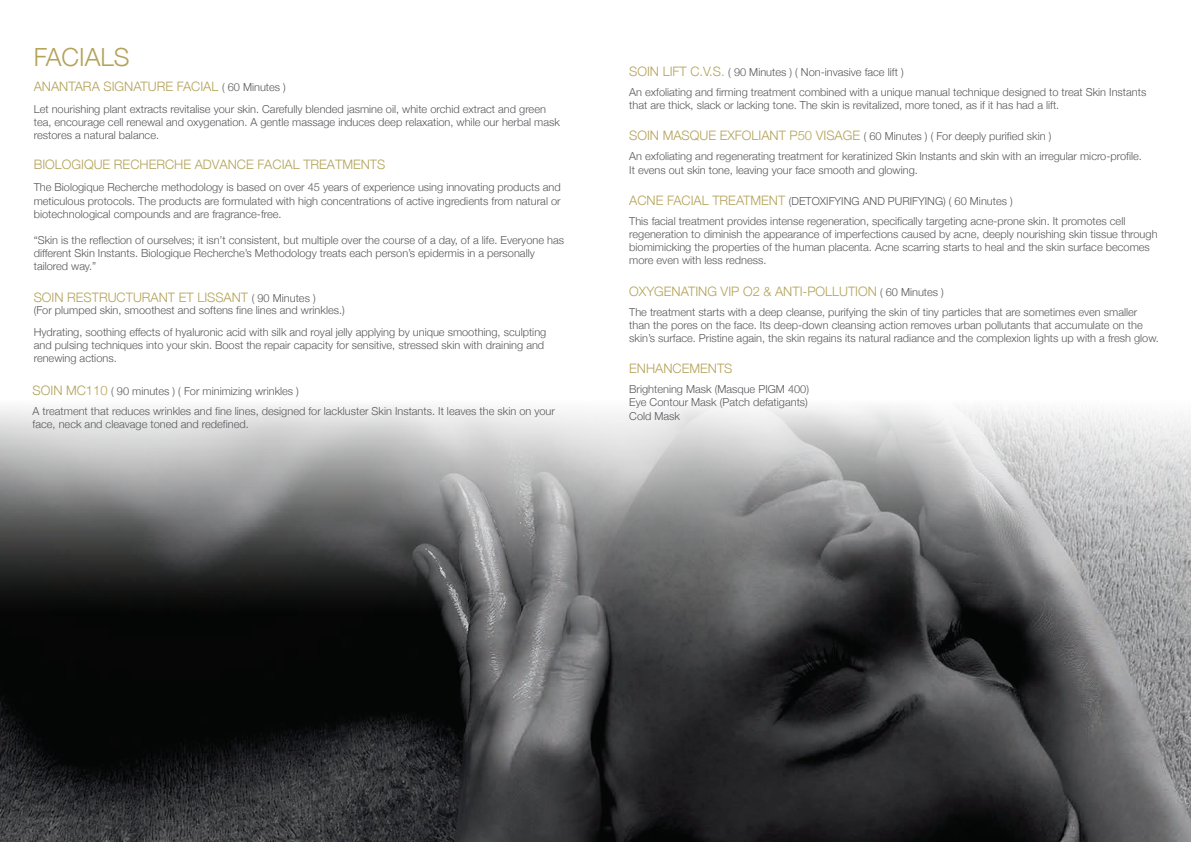
<style>
.page{position:relative;width:1191px;height:842px;background:#fff}
.page>*{position:absolute;margin:0;border:0;box-sizing:border-box;transform-origin:0 0}
.t1{font:300 25px "Helvetica Neue";color:#b3a258}
.t2{font:300 13px "Helvetica Neue";color:#b3a258}
.t3{font:300 11px/13.2px "Helvetica Neue";color:#57585b}
.s1{font-size:11px;color:#57585b}
.s2{font-size:13px;color:#b3a258}
</style>
<div class="page">
<img style="left:0;top:639px;width:1190px;height:203px">
<svg style="left:0;top:405px;width:1191px;height:234px"></svg>
<h1 class="t1" style="left:34px;top:37px;width:97px">FACIALS</h1>
<p class="t2" style="left:34px;top:76px;width:254px">ANANTARA SIGNATURE FACIAL <span class="s1">( 60 Minutes )</span></p>
<p class="t3" style="left:34px;top:101px;width:527px">Let nourishing plant extracts revitalise your skin. Carefully blended jasmine oil, white orchid extract and green tea, encourage cell renewal and oxygenation. A gentle massage induces deep relaxation, while our herbal mask restores a natural balance.</p>
<p class="t2" style="left:34px;top:154px;width:353px">BIOLOGIQUE RECHERCHE ADVANCE FACIAL TREATMENTS</p>
<p class="t3" style="left:34px;top:180px;width:528px;text-align:justify">The Biologique Recherche methodology is based on over 45 years of experience using innovating products and meticulous protocols. The products are formulated with high concentrations of active ingredients from natural or biotechnological compounds and are fragrance-free.</p>
<p class="t3" style="left:34px;top:233px;width:532px">“Skin is the reflection of ourselves; it isn’t consistent, but multiple over the course of a day, of a life. Everyone has different Skin Instants. Biologique Recherche’s Methodology treats each person’s epidermis in a personally tailored way.”</p>
<p class="t2" style="left:34px;top:286px;width:283px">SOIN RESTRUCTURANT ET LISSANT <span class="s1">( 90 Minutes )</span></p>
<p class="t3" style="left:34px;top:299px;width:514px;line-height:21.2px">(For plumped skin, smoothest and softens fine lines and wrinkles.)<br>Hydrating, soothing effects of hyaluronic acid with silk and royal jelly applying by unique smoothing, sculpting</p>
<p class="t3" style="left:34px;top:337px;width:512px">and pulsing techniques into your skin. Boost the repair capacity for sensitive, stressed skin with draining and renewing actions.</p>
<p class="t3" style="left:33px;top:380px;width:524px;line-height:19.6px"><span class="s2">SOIN MC110</span> ( 90 minutes ) ( For minimizing wrinkles )<br>A treatment that reduces wrinkles and fine lines, designed for lackluster Skin Instants. It leaves the skin on your</p>
<p class="t3" style="left:33px;top:416px;width:218px">face, neck and cleavage toned and redefined.</p>
<p class="t3" style="left:629px;top:61px;width:518px;line-height:20px"><span class="s2">SOIN LIFT C.V.S.</span> ( 90 Minutes ) ( Non-invasive face lift )<br>An exfoliating and firming treatment combined with a unique manual technique designed to treat Skin Instants</p>
<p class="t3" style="left:629px;top:98px;width:431px">that are thick, slack or lacking tone. The skin is revitalized, more toned, as if it has had a lift.</p>
<p class="t3" style="left:629px;top:126px;width:514px;line-height:20px"><span class="s2">SOIN MASQUE EXFOLIANT P50 VISAGE</span> ( 60 Minutes ) ( For deeply purified skin )<br>An exfoliating and regenerating treatment for keratinized Skin Instants and skin with an irregular micro-profile.</p>
<p class="t3" style="left:629px;top:162px;width:290px">It evens out skin tone, leaving your face smooth and glowing.</p>
<p class="t3" style="left:629px;top:190px;width:497px;line-height:20px"><span class="s2">ACNE FACIAL TREATMENT</span> (DETOXIFYING AND PURIFYING) ( 60 Minutes )<br>This facial treatment provides intense regeneration, specifically targeting acne-prone skin. It promotes cell</p>
<p class="t3" style="left:629px;top:227px;width:530px">regeneration to diminish the appearance of imperfections caused by acne, deeply nourishing skin tissue through biomimicking the properties of the human placenta. Acne scarring starts to heal and the skin surface becomes more even with less redness.</p>
<p class="t2" style="left:629px;top:280px;width:316px">OXYGENATING VIP O2 &amp; ANTI-POLLUTION <span class="s1">( 60 Minutes )</span></p>
<p class="t3" style="left:629px;top:304px;width:531px">The treatment starts with a deep cleanse, purifying the skin of tiny particles that are sometimes even smaller than the pores on the face. Its deep-down cleansing action removes urban pollutants that accumulate on the skin’s surface. Pristine again, the skin regains its natural radiance and the complexion lights up with a fresh glow.</p>
<p class="t2" style="left:629px;top:358px;width:105px">ENHANCEMENTS</p>
<p class="t3" style="left:629px;top:382px;width:181px;text-align:justify">Brightening Mask (Masque PIGM 400)<br>Eye Contour Mask (Patch defatigants)<br>Cold Mask</p>
</div>
